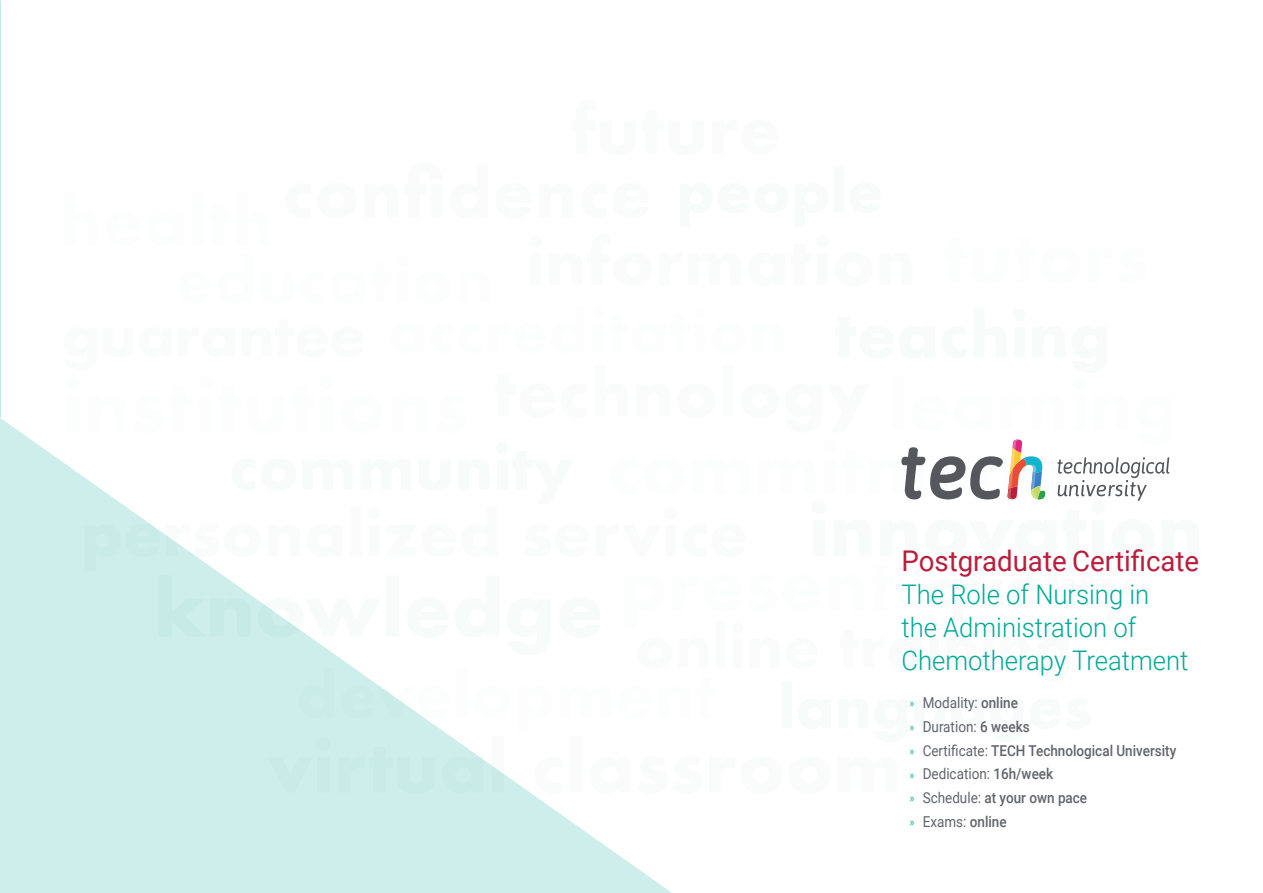
<style>
.page{position:relative;width:1263px;height:893px;background:#fff}
.page>*{position:absolute;margin:0;border:0;box-sizing:border-box;transform-origin:0 0}
.t1{font:28.5px "Roboto";color:#ba1e3c}
.t2{font:300 27px/33px "Roboto";color:#00a996;scale:.95 1}
.t3{font:500 15px/23.7px "Roboto";color:#61646a;scale:.9 1}
.s1{font-family:"Myriad Pro";font-weight:400;font-size:12px;color:#00a996}
.s2{font-weight:400}
</style>
<div class="page">
<svg style="left:0;top:418px;width:672px;height:475px;background:#d1efeb"></svg>
<svg style="left:64px;top:418px;width:1106px;height:376px"></svg>
<h1 class="t1" style="left:901px;top:541px;width:299px">Postgraduate Certificate</h1>
<h2 class="t2" style="left:901px;top:577px;width:303px">The Role of Nursing in the Administration of<br>Chemotherapy Treatment</h2>
<p class="t3" style="left:910px;top:690px;width:297px"><span class="s1">»</span> <span class="s2">Modality:</span> online<br><span class="s1">»</span> <span class="s2">Duration:</span> 6 weeks<br><span class="s1">»</span> <span class="s2">Certificate:</span> TECH Technological University <span class="s1">»</span> <span class="s2">Dedication:</span> 16h/week<br><span class="s1">»</span> <span class="s2">Schedule:</span> at your own pace<br><span class="s1">»</span> <span class="s2">Exams:</span> online</p>
</div>
